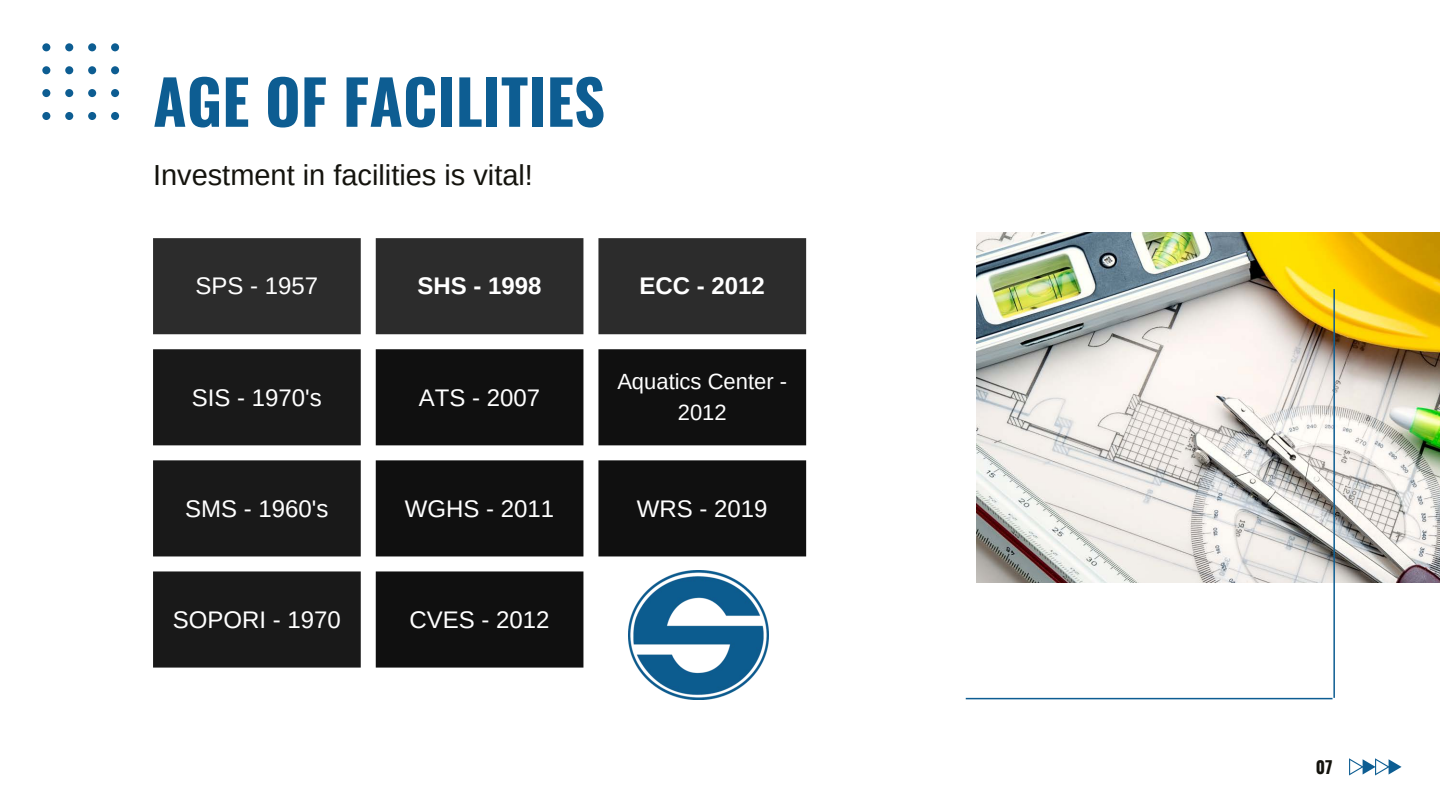
<style>
.page{position:relative;width:1440px;height:810px;background:#fff}
.page>*{position:absolute;margin:0;border:0;box-sizing:border-box;transform-origin:0 0}
.t1{font:700 61px "Oswald";color:#0d5d92}
.t2{font:29px "Arimo";color:#14130d}
.t3{font:24px "Arimo";color:#fff}
.t4{font:700 24px "Arimo";color:#fff}
.t5{font:22px/30.8px "Arimo";color:#fff;text-align:center}
.t6{font:700 17px "Oswald";color:#14130d}
</style>
<div class="page">
<div style="left:42px;top:43px;width:8px;height:8px;background:#0d5d92;border-radius:50%"></div>
<div style="left:65px;top:43px;width:8px;height:8px;background:#0d5d92;border-radius:50%"></div>
<div style="left:88px;top:43px;width:8px;height:8px;background:#0d5d92;border-radius:50%"></div>
<div style="left:111px;top:43px;width:8px;height:8px;background:#0d5d92;border-radius:50%"></div>
<div style="left:42px;top:66px;width:8px;height:8px;background:#0d5d92;border-radius:50%"></div>
<div style="left:65px;top:66px;width:8px;height:8px;background:#0d5d92;border-radius:50%"></div>
<div style="left:88px;top:66px;width:8px;height:8px;background:#0d5d92;border-radius:50%"></div>
<div style="left:111px;top:66px;width:8px;height:8px;background:#0d5d92;border-radius:50%"></div>
<div style="left:42px;top:89px;width:8px;height:8px;background:#0d5d92;border-radius:50%"></div>
<div style="left:65px;top:89px;width:8px;height:8px;background:#0d5d92;border-radius:50%"></div>
<div style="left:88px;top:89px;width:8px;height:8px;background:#0d5d92;border-radius:50%"></div>
<div style="left:111px;top:89px;width:8px;height:8px;background:#0d5d92;border-radius:50%"></div>
<div style="left:42px;top:112px;width:8px;height:8px;background:#0d5d92;border-radius:50%"></div>
<div style="left:65px;top:112px;width:8px;height:8px;background:#0d5d92;border-radius:50%"></div>
<div style="left:88px;top:112px;width:8px;height:8px;background:#0d5d92;border-radius:50%"></div>
<div style="left:111px;top:112px;width:8px;height:8px;background:#0d5d92;border-radius:50%"></div>
<svg style="left:1349px;top:758px;width:53px;height:18px"></svg>
<img style="left:977px;top:233px;width:463px;height:349px">
<hr style="left:966px;top:698px;width:367px;height:1px;background:#0d5d92">
<hr style="left:1333px;top:289px;width:2px;height:409px;background:#0d5d92">
<div style="left:153px;top:238px;width:653px;height:96px;background:#2c2c2c"></div>
<svg style="left:153px;top:349px;width:208px;height:319px;fill:#191919"></svg>
<svg style="left:376px;top:349px;width:430px;height:319px;fill:#101010"></svg>
<div style="left:598px;top:571px;width:208px;height:97px;background:#fff"></div>
<img style="left:629px;top:570px;width:139px;height:129px">
<p class="t1" style="left:153px;top:54px;width:454px">AGE OF FACILITIES</p>
<p class="t2" style="left:153px;top:158px;width:381px">Investment in facilities is vital!</p>
<p class="t3" style="left:196px;top:273px;width:124px">SPS - 1957</p>
<p class="t4" style="left:418px;top:273px;width:125px">SHS - 1998</p>
<p class="t4" style="left:640px;top:273px;width:127px">ECC - 2012</p>
<p class="t3" style="left:192px;top:384px;width:131px">SIS - 1970's</p>
<p class="t3" style="left:419px;top:384px;width:123px">ATS - 2007</p>
<p class="t5" style="left:617px;top:366px;width:171px">Aquatics Center -<br>2012</p>
<p class="t3" style="left:185px;top:495px;width:145px">SMS - 1960's</p>
<p class="t3" style="left:405px;top:495px;width:151px">WGHS - 2011</p>
<p class="t3" style="left:637px;top:495px;width:132px">WRS - 2019</p>
<p class="t3" style="left:173px;top:606px;width:169px">SOPORI - 1970</p>
<p class="t3" style="left:410px;top:606px;width:141px">CVES - 2012</p>
<p class="t6" style="left:1316px;top:754px;width:18px">07</p>
</div>
